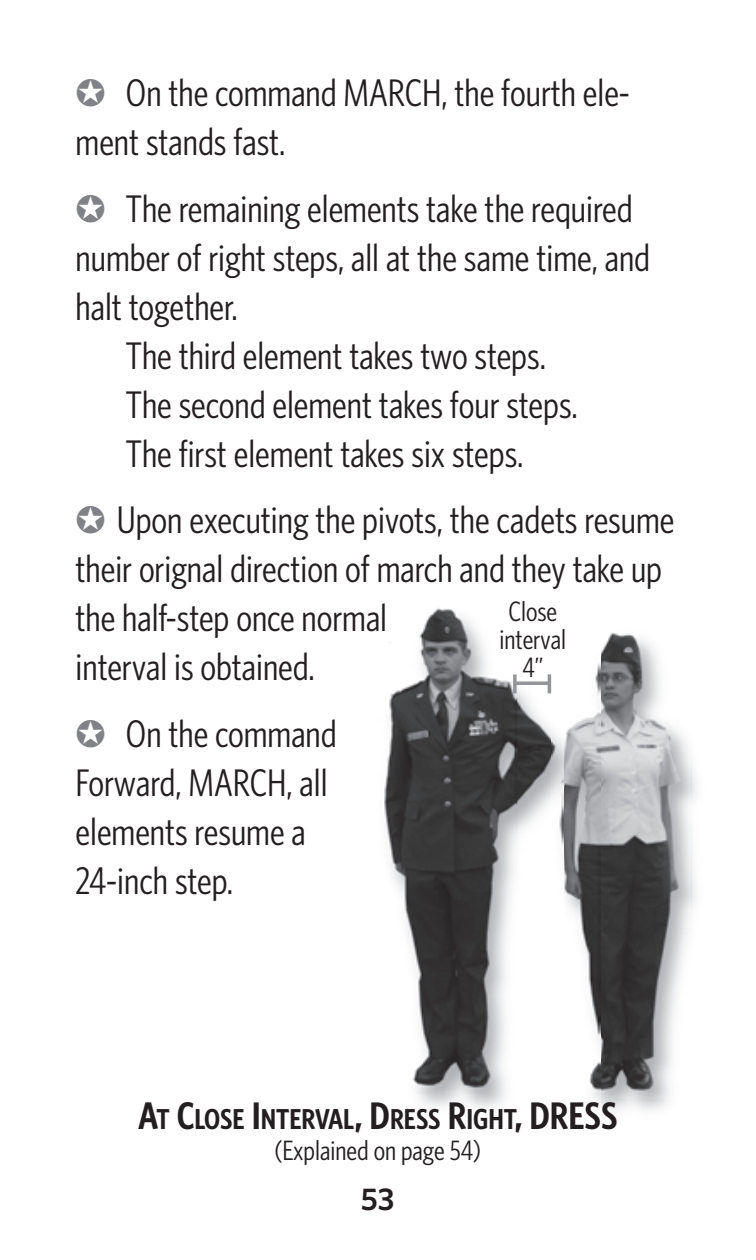
<style>
.page{position:relative;width:756px;height:1260px;background:#fff}
.page>*{position:absolute;margin:0;border:0;box-sizing:border-box;transform-origin:0 0}
.t1{font:38.5px/49px "Whitney Condensed";color:#231f20}
.t2{font:600 31.5px "Whitney";color:#231f20}
.t3{font:600 28.7px "Whitney Condensed";color:#231f20}
.t4{font:28px/28px "Whitney Condensed";color:#231f20;text-align:center}
.s1{color:#808285}
.s2{font-size:38.5px}
</style>
<div class="page">
<img style="left:381px;top:607px;width:136px;height:486px">
<img style="left:600px;top:759px;width:97px;height:351px">
<img style="left:591px;top:1099px;width:9px;height:11px">
<img style="left:517px;top:674px;width:34px;height:202px">
<img style="left:564px;top:632px;width:127px;height:467px">
<img style="left:551px;top:674px;width:13px;height:207px">
<svg style="left:517px;top:681px;width:31px;height:4px"></svg>
<svg style="left:513px;top:675px;width:4px;height:18px"></svg>
<hr style="left:548px;top:674px;width:3px;height:19px;background:#939598">
<p class="t1" style="left:76px;top:69px;width:556px"><span class="s1">✪</span> On the command MARCH, the fourth ele&shy;ment stands fast.</p>
<p class="t1" style="left:76px;top:184px;width:559px"><span class="s1">✪</span> The remaining elements take the required</p>
<p class="t1" style="left:76px;top:233px;width:576px">number of right steps, all at the same time, and</p>
<p class="t1" style="left:76px;top:282px;width:164px">halt together.</p>
<p class="t1" style="left:126px;top:331px;width:422px">The third element takes two steps.</p>
<p class="t1" style="left:126px;top:380px;width:453px">The second element takes four steps.</p>
<p class="t1" style="left:126px;top:429px;width:399px">The first element takes six steps.</p>
<p class="t1" style="left:76px;top:496px;width:600px"><span class="s1">✪</span> Upon executing the pivots, the cadets resume their orignal direction of march and they take up the half-step once normal<br>interval is obtained.</p>
<p class="t1" style="left:76px;top:709px;width:263px"><span class="s1">✪</span> On the command<br>Forward, MARCH, all elements resume a<br>24-inch step.</p>
<p class="t4" style="left:500px;top:597px;width:68px">Close interval<br>4”</p>
<p class="t3" style="left:138px;top:1102px;width:481px"><span class="s2">A</span>T <span class="s2">C</span>LOSE <span class="s2">I</span>NTERVAL<span class="s2">, D</span>RESS <span class="s2">R</span>IGHT<span class="s2">, DRESS</span></p>
<p class="t4" style="left:274px;top:1137px;width:208px">(Explained on page 54)</p>
<p class="t2" style="left:361px;top:1180px;width:35px">53</p>
</div>
